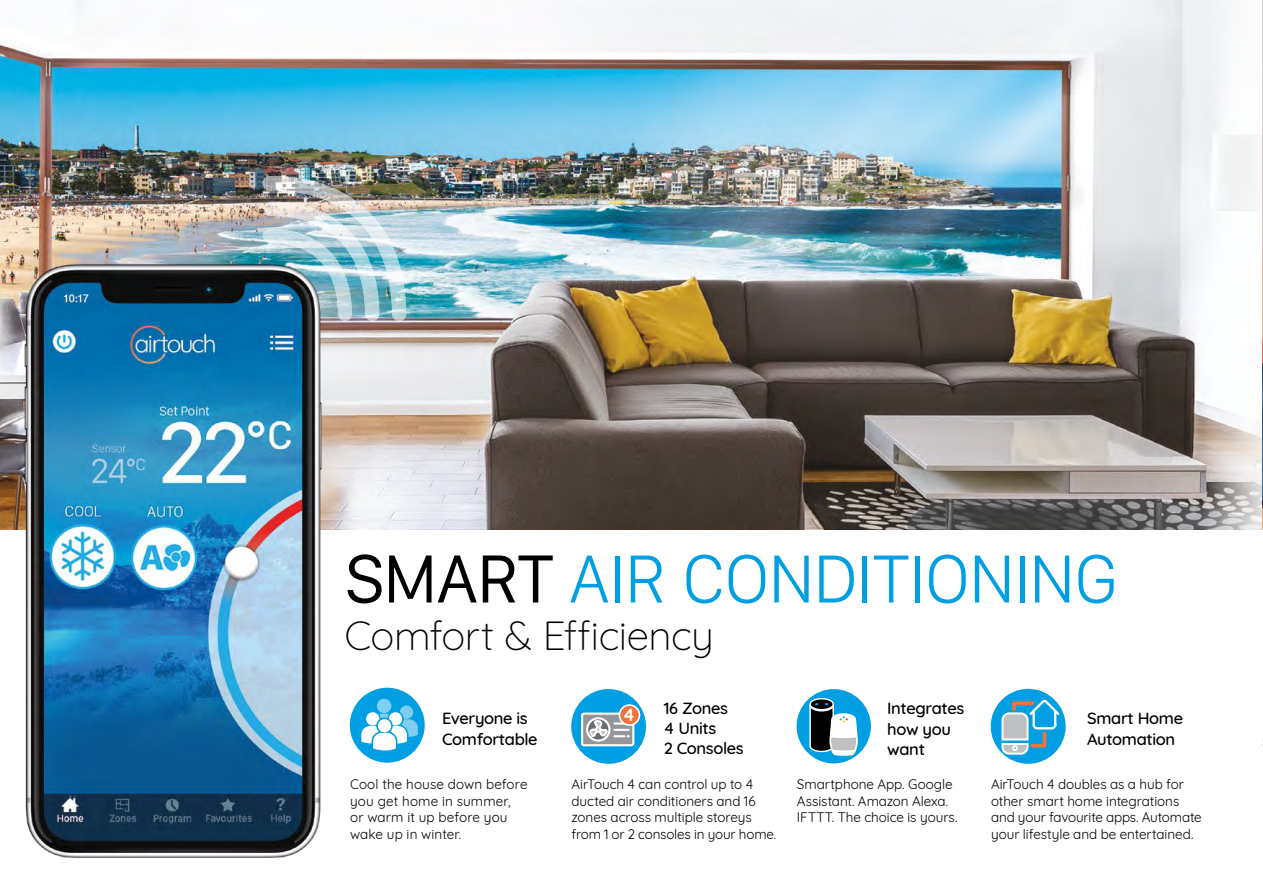
<style>
.page{position:relative;width:1263px;height:893px;background:#fff}
.page>*{position:absolute;margin:0;border:0;box-sizing:border-box;transform-origin:0 0}
.t1{font:300 70.5px "San Francisco Text";letter-spacing:-.04em;color:#009fe3}
.t2{font:300 40.5px "Quicksand 2011";letter-spacing:-.015em;color:#000}
.t3{font:700 17.85px "Quicksand 2011";color:#fff}
.t4{font:500 16.5px/20.2px "Quicksand 2011";letter-spacing:-.02em;color:#000}
.t5{font:13.5px/16.5px "Quicksand 2011";letter-spacing:-.005em;color:#000}
.s1{font-weight:400;color:#000}
</style>
<div class="page">
<img style="left:0;top:0;width:1263px;height:529px">
<img style="left:262px;top:175px;width:144px;height:146px">
<img style="left:18px;top:248px;width:312px;height:610px">
<div style="left:991px;top:689px;width:75px;height:75px;background:#009fe3;border-radius:50%"></div>
<svg style="left:1000px;top:700px;width:59px;height:56px"></svg>
<img style="left:1237px;top:415px;width:26px;height:334px">
<div style="left:350px;top:688px;width:75px;height:75px;background:#009fe3;border-radius:50%"></div>
<div style="left:377px;top:699px;width:14px;height:14px;background:#7fcef0;border-radius:50%"></div>
<svg style="left:361px;top:705px;width:57px;height:45px"></svg>
<div style="left:797px;top:689px;width:74px;height:74px;background:#009fe3;border-radius:50%"></div>
<svg style="left:809px;top:698px;width:25px;height:12px"></svg>
<svg style="left:809px;top:703px;width:49px;height:53px"></svg>
<div style="left:571px;top:689px;width:75px;height:75px;background:#009fe3;border-radius:50%"></div>
<svg style="left:581px;top:713px;width:53px;height:33px;background:#babcbe"></svg>
<div style="left:619px;top:705px;width:20px;height:20px;background:#ee743b;border-radius:50%"></div>
<div style="left:619px;top:704px;width:21px;height:22px;border:2px solid #fff;border-radius:50%"></div>
<h1 class="t1" style="left:344px;top:535px;width:776px"><span class="s1">SMART</span> AIR CONDITIONING</h1>
<h2 class="t2" style="left:344px;top:605px;width:371px">Comfort &amp; Efficiency</h2>
<p class="t4" style="left:442px;top:707px;width:97px">Everyone is<br>Comfortable</p>
<p class="t4" style="left:664px;top:696px;width:82px">16 Zones<br>4 Units<br>2 Consoles</p>
<p class="t4" style="left:1087px;top:707px;width:97px">Smart Home<br>Automation</p>
<p class="t5" style="left:350px;top:775px;width:179px">Cool the house down before you get home in summer,<br>or warm it up before you wake up in winter.</p>
<p class="t5" style="left:991px;top:775px;width:212px">AirTouch 4 doubles as a hub for other smart home integrations and your favourite apps. Automate your lifestyle and be entertained.</p>
<p class="t4" style="left:887px;top:697px;width:79px">Integrates how you want</p>
<h3 class="t3" style="left:622px;top:700px;width:14px">4</h3>
<p class="t5" style="left:572px;top:775px;width:206px">AirTouch 4 can control up to 4 ducted air conditioners and 16 zones across multiple storeys from 1 or 2 consoles in your home.</p>
<p class="t5" style="left:797px;top:775px;width:162px">Smartphone App. Google<br>Assistant. Amazon Alexa.<br>IFTTT. The choice is yours.</p>
</div>
